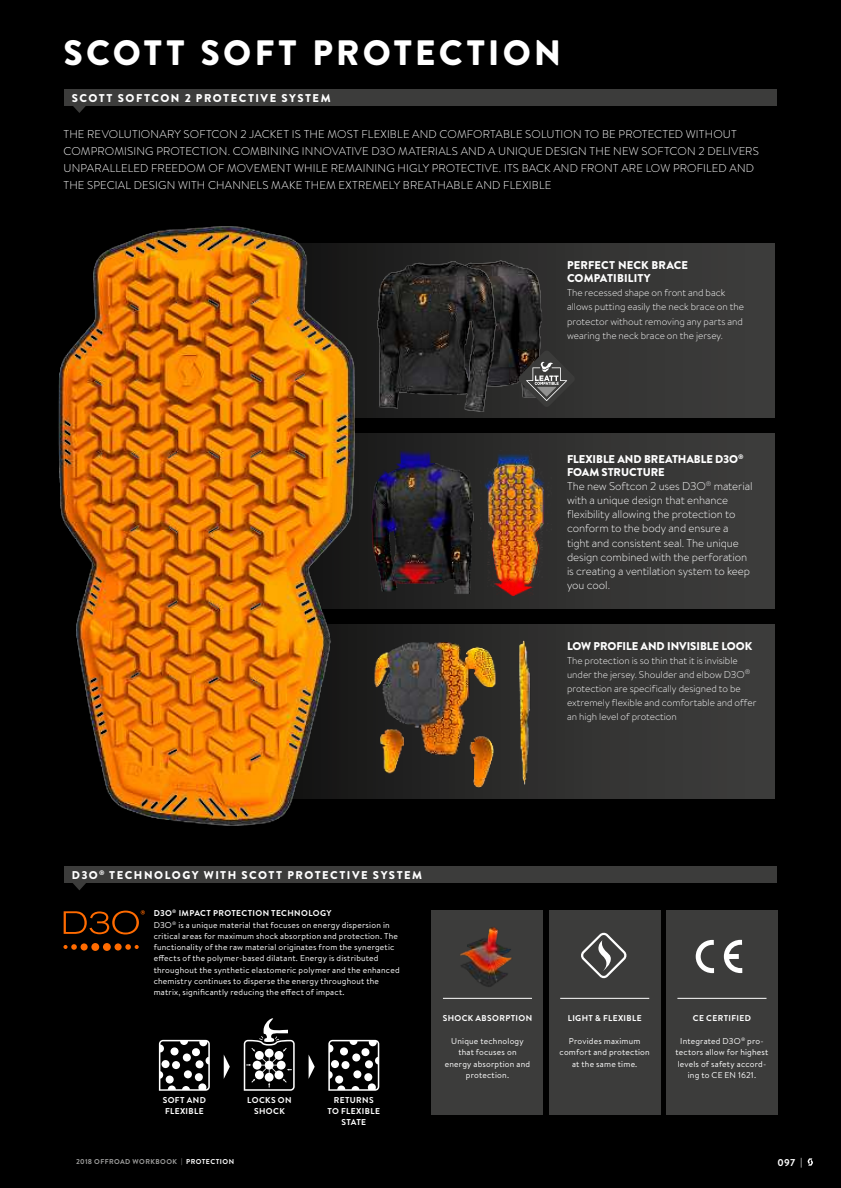
<style>
.page{position:relative;width:841px;height:1188px;background:#fff}
.page>*{position:absolute;margin:0;border:0;box-sizing:border-box;transform-origin:0 0}
.t1{font:900 35.25px "Brandon Text";letter-spacing:.09em;color:#fff}
.t2{font:300 11.25px/14.1px "Brandon Text";letter-spacing:.01em;color:#fff}
.t3{font:900 11.25px "Brandon Text";letter-spacing:.13em;color:#fff}
.t4{font:900 11.25px/12.8px "Brandon Text";letter-spacing:-.005em;color:#fff}
.t5{font:900 11.25px/12.8px "Brandon Text";letter-spacing:.015em;color:#fff}
.t6{font:300 9.9px/14.1px "Brandon Text";color:#fff}
.t7{font:700 9.9px "Brandon Text";color:#fff}
.t8{font:8.4px/11.2px "Brandon Text";letter-spacing:.025em;color:#fff;text-align:center}
.t9{font:700 8.4px/11.2px "Brandon Text";letter-spacing:.045em;color:#fff;text-align:center}
.t10{font:700 7.05px "Brandon Text";letter-spacing:.06em;color:#9d9d9c}
.t11{font:700 7.05px "Brandon Text";letter-spacing:.055em;color:#fff}
.s1{font-weight:700}
</style>
<div class="page">
<div style="left:0;top:0;width:840px;height:1188px;background:#000"></div>
<div style="left:193px;top:243px;width:580px;height:175px;background:#373736"></div>
<div style="left:193px;top:624px;width:580px;height:175px;background:#363635"></div>
<svg style="left:379px;top:434px;width:394px;height:174px;background:#353534"></svg>
<img style="left:58px;top:226px;width:321px;height:600px">
<div style="left:64px;top:867px;width:712px;height:16px;background:#3c3c3b"></div>
<div style="left:64px;top:90px;width:712px;height:16px;background:#3c3c3b"></div>
<svg style="left:73px;top:883px;width:13px;height:7px"></svg>
<svg style="left:73px;top:106px;width:13px;height:7px"></svg>
<div style="left:431px;top:910px;width:112px;height:204px;background:#3c3c3b"></div>
<div style="left:548px;top:910px;width:112px;height:204px;background:#3c3c3b"></div>
<div style="left:666px;top:910px;width:111px;height:204px;background:#3c3c3b"></div>
<svg style="left:159px;top:1040px;width:51px;height:51px"></svg>
<svg style="left:328px;top:1040px;width:51px;height:51px"></svg>
<svg style="left:243px;top:1018px;width:51px;height:73px"></svg>
<svg style="left:223px;top:1055px;width:7px;height:24px"></svg>
<svg style="left:308px;top:1055px;width:6px;height:24px"></svg>
<svg style="left:581px;top:932px;width:45px;height:47px"></svg>
<img style="left:460px;top:927px;width:52px;height:60px">
<svg style="left:695px;top:940px;width:18px;height:33px"></svg>
<svg style="left:723px;top:940px;width:18px;height:33px"></svg>
<hr style="left:442px;top:998px;width:89px;height:1px;background:#fff">
<hr style="left:560px;top:998px;width:88px;height:1px;background:#fff">
<hr style="left:677px;top:998px;width:89px;height:1px;background:#fff">
<svg style="left:63px;top:944px;width:14px;height:6px"></svg>
<div style="left:80px;top:943px;width:8px;height:8px;background:#ff6b00;border-radius:50%"></div>
<div style="left:91px;top:943px;width:8px;height:8px;background:#ff6b00;border-radius:50%"></div>
<div style="left:103px;top:943px;width:8px;height:8px;background:#ff6b00;border-radius:50%"></div>
<div style="left:114px;top:943px;width:7px;height:8px;background:#ff6b00;border-radius:50%"></div>
<svg style="left:125px;top:944px;width:14px;height:6px"></svg>
<svg style="left:64px;top:910px;width:81px;height:24px"></svg>
<img style="left:514px;top:259px;width:28px;height:140px">
<img style="left:359px;top:259px;width:155px;height:155px">
<svg style="left:518px;top:350px;width:50px;height:57px"></svg>
<img style="left:480px;top:451px;width:70px;height:145px">
<img style="left:519px;top:640px;width:12px;height:145px">
<img style="left:370px;top:447px;width:113px;height:147px">
<img style="left:364px;top:633px;width:140px;height:162px">
<svg style="left:807px;top:1158px;width:5px;height:8px"></svg>
<h1 class="t1" style="left:63px;top:39px;width:499px">SCOTT SOFT PROTECTION</h1>
<h2 class="t3" style="left:72px;top:93px;width:260px">SCOTT SOFTCON 2 PROTECTIVE SYSTEM</h2>
<p class="t2" style="left:63px;top:127px;width:696px;line-height:17px">THE REVOLUTIONARY SOFTCON 2 JACKET IS THE MOST FLEXIBLE AND COMFORTABLE SOLUTION TO BE PROTECTED WITHOUT COMPROMISING PROTECTION. COMBINING INNOVATIVE D3O MATERIALS AND A UNIQUE DESIGN THE NEW SOFTCON 2 DELIVERS UNPARALLELED FREEDOM OF MOVEMENT WHILE REMAINING HIGLY PROTECTIVE. ITS BACK AND FRONT ARE LOW PROFILED AND THE SPECIAL DESIGN WITH CHANNELS MAKE THEM EXTREMELY BREATHABLE AND FLEXIBLE</p>
<h2 class="t5" style="left:566px;top:260px;width:122px">PERFECT NECK BRACE<br>COMPATIBILITY</h2>
<p class="t6" style="left:566px;top:287px;width:178px">The recessed shape on front and back allows putting easily the neck brace on the protector without removing any parts and wearing the neck brace on the jersey.</p>
<h2 class="t4" style="left:566px;top:454px;width:178px">FLEXIBLE AND BREATHABLE D3O<sup>®<br></sup>FOAM STRUCTURE</h2>
<p class="t2" style="left:566px;top:480px;width:187px">The new Softcon 2 uses D3O<sup>®</sup> material with a unique design that enhance flexibility allowing the protection to conform to the body and ensure a tight and consistent seal. The unique design combined with the perforation is creating a ventilation system to keep you cool.</p>
<h2 class="t4" style="left:566px;top:641px;width:187px">LOW PROFILE AND INVISIBLE LOOK</h2>
<p class="t6" style="left:566px;top:655px;width:191px">The protection is so thin that it is invisible under the jersey. Shoulder and elbow D3O<sup>® </sup>protection are specifically designed to be extremely flexible and comfortable and offer an high level of protection</p>
<h2 class="t3" style="left:72px;top:871px;width:351px">D3O<sup>®</sup> TECHNOLOGY WITH SCOTT PROTECTIVE SYSTEM</h2>
<p class="t8" style="left:154px;top:909px;width:247px;text-align:left"><span class="s1">D3O</span><sup>®</sup> <span class="s1">IMPACT PROTECTION TECHNOLOGY<br></span>D3O<sup>®</sup> is a unique material that focuses on energy dispersion in critical areas for maximum shock absorption and protection. The functionality of the raw material originates from the synergetic efects of the polymer-based dilatant. Energy is distributed throughout the synthetic elastomeric polymer and the enhanced chemistry continues to disperse the energy throughout the matrix, signiicantly reducing the efect of impact.</p>
<p class="t9" style="left:163px;top:1095px;width:45px;text-align:left">SOFT AND<br>FLEXIBLE</p>
<p class="t9" style="left:247px;top:1095px;width:46px">LOCKS ON<br>SHOCK</p>
<p class="t9" style="left:327px;top:1094px;width:54px">RETURNS<br>TO FLEXIBLE<br>STATE</p>
<p class="t9" style="left:442px;top:1013px;width:91px">SHOCK ABSORPTION</p>
<p class="t8" style="left:444px;top:1036px;width:87px">Unique technology that focuses on energy absorption and protection.</p>
<p class="t9" style="left:567px;top:1013px;width:75px">LIGHT &amp; FLEXIBLE</p>
<p class="t8" style="left:559px;top:1036px;width:92px">Provides maximum comfort and protection at the same time.</p>
<p class="t9" style="left:692px;top:1013px;width:59px">CE CERTIFIED</p>
<p class="t8" style="left:675px;top:1036px;width:94px">Integrated D3O<sup>®</sup> pro&shy;tectors allow for highest levels of safety accord&shy;ing to CE EN 1621.</p>
<p class="t10" style="left:76px;top:1159px;width:108px">2018 OFFROAD WORKBOOK |</p>
<p class="t7" style="left:777px;top:1157px;width:26px">097 |</p>
<p class="t11" style="left:186px;top:1159px;width:49px">PROTECTION</p>
</div>
